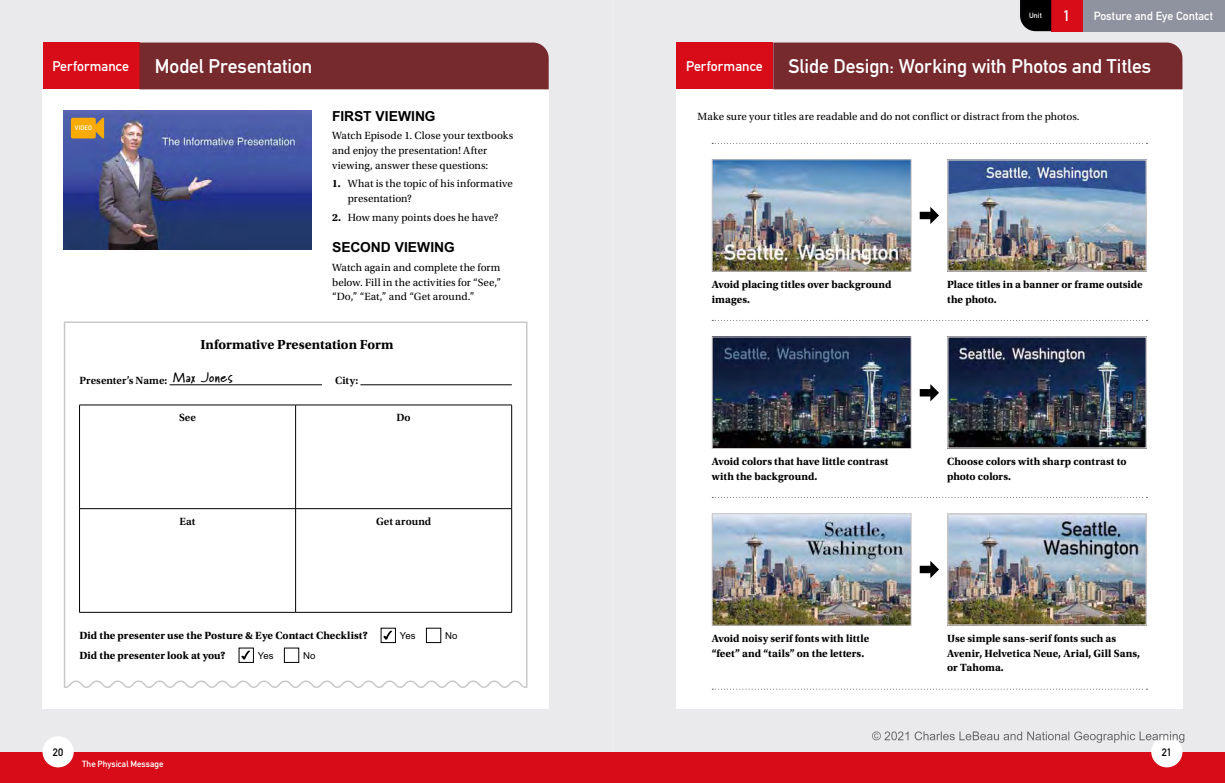
<style>
.page{position:relative;width:1225px;height:783px;background:#fff}
.page>*{position:absolute;margin:0;border:0;box-sizing:border-box;transform-origin:0 0}
.t1{font:19.5px "DIN Mittelschrift Std";letter-spacing:-.005em;color:#fff}
.t2{font:15.1px "DIN Mittelschrift Std";color:#fff}
.t3{font:700 13.8px "Utopia Std";color:#000}
.t4{font:700 13.8px "Arial MT Std";color:#000}
.t5{font:13.8px "DIN Mittelschrift Std";color:#fff}
.t6{font:11.7px "DIN Mittelschrift Std";color:#fff}
.t7{font:700 11px/14.7px "Utopia Std";color:#000}
.t8{font:11px/14.7px "Utopia Std";letter-spacing:.005em;color:#000}
.t9{font:600 11px "Utopia Std";letter-spacing:.005em;color:#000}
.t10{font:10.6px "DIN Mittelschrift Std";color:#000}
.t11{font:9.6px "Arial MT Std";letter-spacing:.01em;color:#000}
.t12{font:8.9px "DIN Mittelschrift Std";color:#fff}
.t13{font:7.4px "DIN Mittelschrift Std";color:#fff}
.t14{font:6.4px "DIN Mittelschrift Std";letter-spacing:.01em;color:#fff}
.s1{font-weight:700}
</style>
<div class="page">
<div style="left:0;top:0;width:612px;height:751px;background:#eae9ec"></div>
<div style="left:612px;top:0;width:613px;height:751px;background:#eae9ec"></div>
<div style="left:0;top:751px;width:612px;height:31px;background:#d80c18"></div>
<div style="left:43px;top:736px;width:31px;height:31px;background:#fff;border-radius:50%"></div>
<div style="left:612px;top:751px;width:613px;height:31px;background:#d80c18"></div>
<div style="left:1151px;top:736px;width:31px;height:31px;background:#fff;border-radius:50%"></div>
<div style="left:1082px;top:0;width:143px;height:31px;background:#8f939f"></div>
<div style="left:1051px;top:0;width:31px;height:31px;background:#d80c18"></div>
<svg style="left:1020px;top:0;width:31px;height:31px"></svg>
<div style="left:676px;top:89px;width:506px;height:620px;background:#fff"></div>
<div style="left:43px;top:89px;width:506px;height:620px;background:#fff"></div>
<div style="left:676px;top:43px;width:97px;height:46px;background:#d80c18"></div>
<div style="left:773px;top:43px;width:409px;height:46px;background:#772a2e"></div>
<div style="left:43px;top:43px;width:96px;height:46px;background:#d80c18"></div>
<div style="left:139px;top:43px;width:410px;height:46px;background:#772a2e"></div>
<img style="left:64px;top:111px;width:247px;height:139px">
<svg style="left:71px;top:118px;width:33px;height:20px"></svg>
<svg style="left:63px;top:321px;width:465px;height:367px"></svg>
<img style="left:713px;top:161px;width:196px;height:109px">
<div style="left:711px;top:159px;width:200px;height:113px;border:1px solid #c8c5c7"></div>
<img style="left:949px;top:161px;width:196px;height:109px">
<div style="left:947px;top:159px;width:200px;height:113px;border:1px solid #c8c5c7"></div>
<svg style="left:919px;top:207px;width:20px;height:17px"></svg>
<img style="left:713px;top:338px;width:196px;height:109px">
<div style="left:711px;top:336px;width:200px;height:113px;border:1px solid #c8c5c7"></div>
<img style="left:949px;top:338px;width:196px;height:108px">
<div style="left:947px;top:336px;width:200px;height:112px;border:1px solid #c8c5c7"></div>
<svg style="left:919px;top:384px;width:20px;height:17px"></svg>
<img style="left:713px;top:515px;width:196px;height:108px">
<div style="left:711px;top:513px;width:200px;height:112px;border:1px solid #c8c5c7"></div>
<img style="left:949px;top:515px;width:196px;height:108px">
<div style="left:947px;top:513px;width:200px;height:112px;border:1px solid #c8c5c7"></div>
<svg style="left:919px;top:561px;width:20px;height:17px"></svg>
<svg style="left:712px;top:320px;width:435px;height:1px"></svg>
<svg style="left:712px;top:497px;width:435px;height:1px"></svg>
<svg style="left:712px;top:688px;width:435px;height:1px"></svg>
<svg style="left:712px;top:143px;width:435px;height:1px"></svg>
<img style="left:872px;top:731px;width:313px;height:11px">
<p class="t13" style="left:1029px;top:11px;width:14px">Unit</p>
<h2 class="t2" style="left:1063px;top:7px;width:9px">1</h2>
<p class="t6" style="left:1093px;top:9px;width:121px">Posture and Eye Contact</p>
<p class="t5" style="left:52px;top:58px;width:78px">Performance</p>
<h1 class="t1" style="left:155px;top:54px;width:159px">Model Presentation</h1>
<p class="t5" style="left:686px;top:58px;width:78px">Performance</p>
<h1 class="t1" style="left:788px;top:54px;width:364px">Slide Design: Working with Photos and Titles</h1>
<p class="t4" style="left:332px;top:108px;width:105px">FIRST VIEWING</p>
<p class="t8" style="left:332px;top:129px;width:183px">Watch Episode 1. Close your textbooks and enjoy the presentation! After viewing, answer these questions:</p>
<p class="t8" style="left:348px;top:176px;width:167px;text-indent:-16px"><span class="s1">1.</span> What is the topic of his informative presentation?</p>
<p class="t8" style="left:332px;top:210px;width:168px"><span class="s1">2.</span> How many points does he have?</p>
<p class="t4" style="left:332px;top:239px;width:124px">SECOND VIEWING</p>
<p class="t8" style="left:332px;top:260px;width:170px;text-align:justify">Watch again and complete the form below. Fill in the activities for “See,” “Do,” “Eat,” and “Get around.”</p>
<p class="t8" style="left:697px;top:109px;width:383px">Make sure your titles are readable and do not conflict or distract from the photos.</p>
<p class="t14" style="left:75px;top:124px;width:19px">VIDEO</p>
<p class="t7" style="left:711px;top:277px;width:181px">Avoid placing titles over background images.</p>
<p class="t7" style="left:947px;top:277px;width:197px">Place titles in a banner or frame outside the photo.</p>
<p class="t3" style="left:201px;top:336px;width:194px">Informative Presentation Form</p>
<p class="t9" style="left:79px;top:374px;width:155px">Presenter’s Name: <sup>Max</sup> <sup>Jones</sup></p>
<p class="t9" style="left:335px;top:374px;width:24px">City:</p>
<p class="t9" style="left:179px;top:411px;width:19px">See</p>
<p class="t9" style="left:396px;top:411px;width:16px">Do</p>
<p class="t9" style="left:180px;top:514px;width:17px">Eat</p>
<p class="t9" style="left:376px;top:514px;width:57px">Get around</p>
<p class="t7" style="left:79px;top:628px;width:290px">Did the presenter use the Posture &amp; Eye Contact Checklist?</p>
<p class="t11" style="left:400px;top:629px;width:17px">Yes</p>
<p class="t11" style="left:445px;top:629px;width:14px">No</p>
<p class="t7" style="left:79px;top:648px;width:148px">Did the presenter look at you?</p>
<p class="t11" style="left:258px;top:649px;width:17px">Yes</p>
<p class="t11" style="left:303px;top:649px;width:14px">No</p>
<p class="t10" style="left:53px;top:745px;width:12px">20</p>
<p class="t12" style="left:82px;top:758px;width:83px">The Physical Message</p>
<p class="t7" style="left:711px;top:454px;width:178px">Avoid colors that have little contrast with the background.</p>
<p class="t7" style="left:947px;top:454px;width:181px">Choose colors with sharp contrast to photo colors.</p>
<p class="t7" style="left:711px;top:631px;width:159px">Avoid noisy serif fonts with little “feet” and “tails” on the letters.</p>
<p class="t7" style="left:947px;top:631px;width:195px">Use simple sans-serif fonts such as<br>Avenir, Helvetica Neue, Arial, Gill Sans, or Tahoma.</p>
<p class="t10" style="left:1161px;top:745px;width:12px">21</p>
</div>
